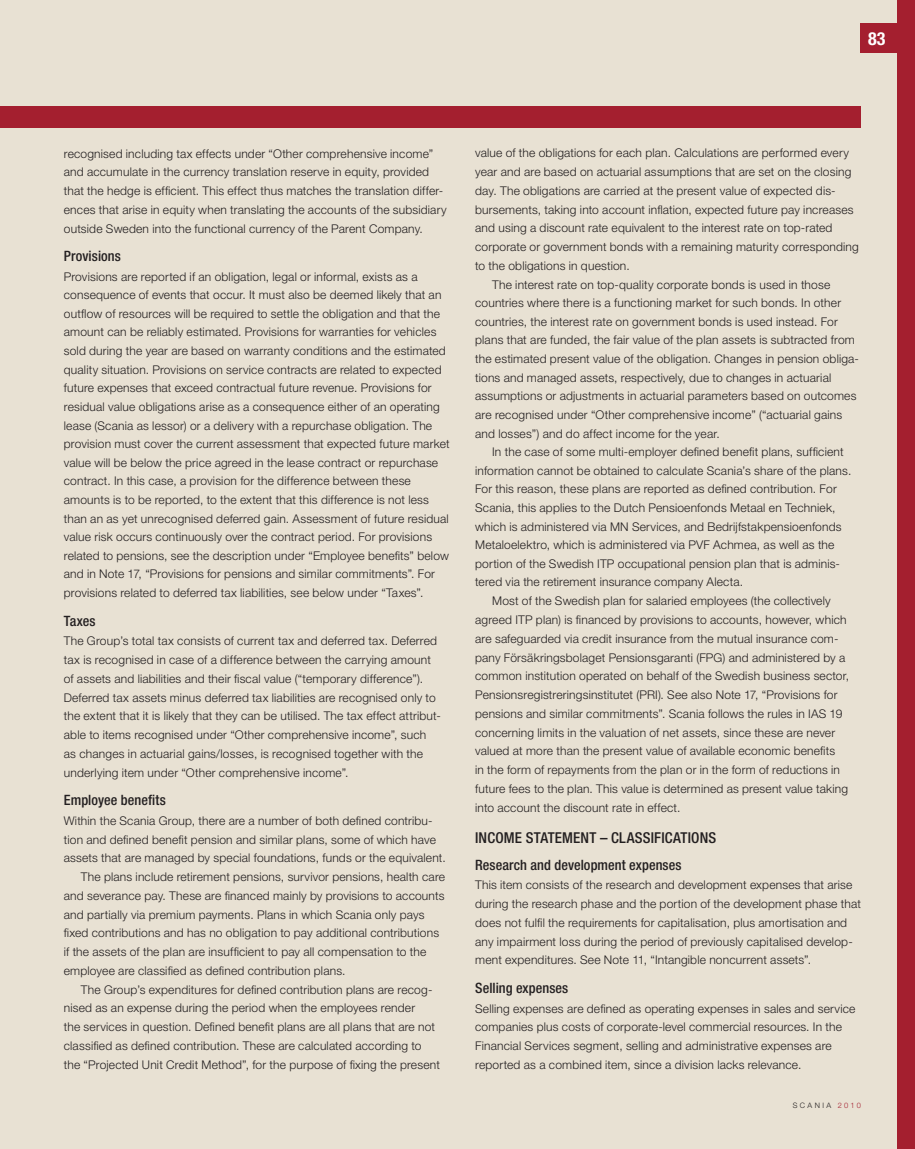
<style>
.page{position:relative;width:915px;height:1149px;background:#fff}
.page>*{position:absolute;margin:0;border:0;box-sizing:border-box;transform-origin:0 0}
.t1{font:700 condensed 18px "Helvetica Neue LT Std";color:#fff}
.t2{font:500 condensed 15px "Helvetica Neue LT Std";letter-spacing:.01em;color:#231f20}
.t3{font:500 condensed 14.25px "Helvetica Neue LT Std";letter-spacing:.005em;color:#231f20}
.t4{font:300 12px/18.8px "Helvetica Neue LT Std";letter-spacing:.015em;color:#231f20}
.t5{font:300 7.5px "Helvetica Neue LT Std";letter-spacing:.31em;color:#231f20}
.s1{color:#a41f2f}
</style>
<div class="page">
<div style="left:0;top:0;width:914px;height:1148px;background:#e8e1d3"></div>
<div style="left:860px;top:23px;width:54px;height:30px;background:#a41f2f"></div>
<div style="left:897px;top:0;width:17px;height:1148px;background:#a41f2f"></div>
<div style="left:0;top:106px;width:860px;height:22px;background:#a41f2f"></div>
<h1 class="t1" style="left:867px;top:27px;width:19px">83</h1>
<p class="t4" style="left:64px;top:143px;width:384px">recognised including tax effects under “Other comprehensive income” and accumulate in the currency translation reserve in equity, provided that the hedge is efficient. This effect thus matches the translation differ&shy;ences that arise in equity when translating the accounts of the subsidiary outside Sweden into the functional currency of the Parent Company.</p>
<p class="t3" style="left:64px;top:248px;width:59px">Provisions</p>
<p class="t4" style="left:64px;top:267px;width:387px">Provisions are reported if an obligation, legal or informal, exists as a consequence of events that occur. It must also be deemed likely that an outflow of resources will be required to settle the obligation and that the amount can be reliably estimated. Provisions for warranties for vehicles sold during the year are based on warranty conditions and the estimated quality situation. Provisions on service contracts are related to expected future expenses that exceed contractual future revenue. Provisions for residual value obligations arise as a consequence either of an operating lease (Scania as lessor) or a delivery with a repurchase obligation. The provision must cover the current assessment that expected future market value will be below the price agreed in the lease contract or repurchase contract. In this case, a provision for the difference between these amounts is to be reported, to the extent that this difference is not less than an as yet unrecognised deferred gain. Assessment of future residual value risk occurs continuously over the contract period. For provisions related to pensions, see the description under “Employee benefits” below and in Note 17, “Provisions for pensions and similar commitments”. For provisions related to deferred tax liabilities, see below under “Taxes”.</p>
<p class="t3" style="left:64px;top:612px;width:33px">Taxes</p>
<p class="t4" style="left:64px;top:631px;width:378px">The Group’s total tax consists of current tax and deferred tax. Deferred tax is recognised in case of a difference between the carrying amount of assets and liabilities and their fiscal value (“temporary difference”).<br>Deferred tax assets minus deferred tax liabilities are recognised only to the extent that it is likely that they can be utilised. The tax effect attribut&shy;able to items recognised under “Other comprehensive income”, such as changes in actuarial gains/losses, is recognised together with the underlying item under “Other comprehensive income”.</p>
<p class="t3" style="left:64px;top:791px;width:103px">Employee benefits</p>
<p class="t4" style="left:64px;top:810px;width:370px">Within the Scania Group, there are a number of both defined contribu-</p>
<p class="t4" style="left:64px;top:829px;width:373px">tion and defined benefit pension and similar plans, some of which have</p>
<p class="t4" style="left:64px;top:848px;width:383px">assets that are managed by special foundations, funds or the equivalent.</p>
<p class="t4" style="left:81px;top:866px;width:365px">The plans include retirement pensions, survivor pensions, health care</p>
<p class="t4" style="left:64px;top:885px;width:382px">and severance pay. These are financed mainly by provisions to accounts</p>
<p class="t4" style="left:64px;top:904px;width:362px">and partially via premium payments. Plans in which Scania only pays</p>
<p class="t4" style="left:64px;top:923px;width:377px">fixed contributions and has no obligation to pay additional contributions</p>
<p class="t4" style="left:64px;top:941px;width:364px">if the assets of the plan are insufficient to pay all compensation to the</p>
<p class="t4" style="left:64px;top:960px;width:283px">employee are classified as defined contribution plans.</p>
<p class="t4" style="left:81px;top:979px;width:351px">The Group’s expenditures for defined contribution plans are recog-</p>
<p class="t4" style="left:64px;top:998px;width:353px">nised as an expense during the period when the employees render</p>
<p class="t4" style="left:64px;top:1016px;width:372px">the services in question. Defined benefit plans are all plans that are not</p>
<p class="t4" style="left:64px;top:1035px;width:359px">classified as defined contribution. These are calculated according to</p>
<p class="t4" style="left:64px;top:1054px;width:377px">the “Projected Unit Credit Method”, for the purpose of fixing the present</p>
<p class="t4" style="left:475px;top:143px;width:375px">value of the obligations for each plan. Calculations are performed every</p>
<p class="t4" style="left:475px;top:162px;width:377px">year and are based on actuarial assumptions that are set on the closing</p>
<p class="t4" style="left:475px;top:181px;width:362px">day. The obligations are carried at the present value of expected dis-</p>
<p class="t4" style="left:475px;top:200px;width:380px">bursements, taking into account inflation, expected future pay increases</p>
<p class="t4" style="left:475px;top:218px;width:359px">and using a discount rate equivalent to the interest rate on top-rated</p>
<p class="t4" style="left:475px;top:237px;width:385px">corporate or government bonds with a remaining maturity corresponding</p>
<p class="t4" style="left:475px;top:256px;width:156px">to the obligations in question.</p>
<p class="t4" style="left:492px;top:274px;width:339px">The interest rate on top-quality corporate bonds is used in those</p>
<p class="t4" style="left:475px;top:293px;width:367px">countries where there is a functioning market for such bonds. In other</p>
<p class="t4" style="left:475px;top:312px;width:364px">countries, the interest rate on government bonds is used instead. For</p>
<p class="t4" style="left:475px;top:330px;width:381px">plans that are funded, the fair value of the plan assets is subtracted from</p>
<p class="t4" style="left:475px;top:349px;width:385px">the estimated present value of the obligation. Changes in pension obliga-</p>
<p class="t4" style="left:475px;top:367px;width:357px">tions and managed assets, respectively, due to changes in actuarial</p>
<p class="t4" style="left:475px;top:386px;width:383px">assumptions or adjustments in actuarial parameters based on outcomes</p>
<p class="t4" style="left:475px;top:405px;width:368px">are recognised under “Other comprehensive income” (“actuarial gains</p>
<p class="t4" style="left:475px;top:423px;width:246px">and losses”) and do affect income for the year.</p>
<p class="t4" style="left:492px;top:442px;width:353px">In the case of some multi-employer defined benefit plans, sufficient</p>
<p class="t4" style="left:475px;top:460px;width:377px">information cannot be obtained to calculate Scania’s share of the plans.</p>
<p class="t4" style="left:475px;top:479px;width:363px">For this reason, these plans are reported as defined contribution. For</p>
<p class="t4" style="left:475px;top:498px;width:361px">Scania, this applies to the Dutch Pensioenfonds Metaal en Techniek,</p>
<p class="t4" style="left:475px;top:516px;width:368px">which is administered via MN Services, and Bedrijfstakpensioenfonds</p>
<p class="t4" style="left:475px;top:535px;width:361px">Metaloelektro, which is administered via PVF Achmea, as well as the</p>
<p class="t4" style="left:475px;top:553px;width:366px">portion of the Swedish ITP occupational pension plan that is adminis-</p>
<p class="t4" style="left:475px;top:572px;width:269px">tered via the retirement insurance company Alecta.</p>
<p class="t4" style="left:492px;top:591px;width:340px">Most of the Swedish plan for salaried employees (the collectively</p>
<p class="t4" style="left:475px;top:610px;width:373px">agreed ITP plan) is financed by provisions to accounts, however, which</p>
<p class="t4" style="left:475px;top:628px;width:365px">are safeguarded via credit insurance from the mutual insurance com-</p>
<p class="t4" style="left:475px;top:647px;width:371px">pany Försäkringsbolaget Pensionsgaranti (FPG) and administered by a</p>
<p class="t4" style="left:475px;top:666px;width:375px">common institution operated on behalf of the Swedish business sector,</p>
<p class="t4" style="left:475px;top:685px;width:364px">Pensionsregistreringsinstitutet (PRI). See also Note 17, “Provisions for</p>
<p class="t4" style="left:475px;top:703px;width:368px">pensions and similar commitments”. Scania follows the rules in IAS 19</p>
<p class="t4" style="left:475px;top:722px;width:361px">concerning limits in the valuation of net assets, since these are never</p>
<p class="t4" style="left:475px;top:741px;width:361px">valued at more than the present value of available economic benefits</p>
<p class="t4" style="left:475px;top:760px;width:366px">in the form of repayments from the plan or in the form of reductions in</p>
<p class="t4" style="left:475px;top:778px;width:374px">future fees to the plan. This value is determined as present value taking</p>
<p class="t4" style="left:475px;top:797px;width:207px">into account the discount rate in effect.</p>
<p class="t2" style="left:475px;top:828px;width:242px">INCOME STATEMENT – CLASSIFICATIONS</p>
<p class="t3" style="left:475px;top:856px;width:208px">Research and development expenses</p>
<p class="t4" style="left:475px;top:875px;width:387px">This item consists of the research and development expenses that arise during the research phase and the portion of the development phase that does not fulfil the requirements for capitalisation, plus amortisation and any impairment loss during the period of previously capitalised develop&shy;ment expenditures. See Note 11, “Intangible noncurrent assets”.</p>
<p class="t3" style="left:475px;top:979px;width:95px">Selling expenses</p>
<p class="t4" style="left:475px;top:998px;width:381px">Selling expenses are defined as operating expenses in sales and service companies plus costs of corporate-level commercial resources. In the Financial Services segment, selling and administrative expenses are reported as a combined item, since a division lacks relevance.</p>
<p class="t5" style="left:792px;top:1099px;width:70px">Scania <span class="s1">2010</span></p>
</div>
